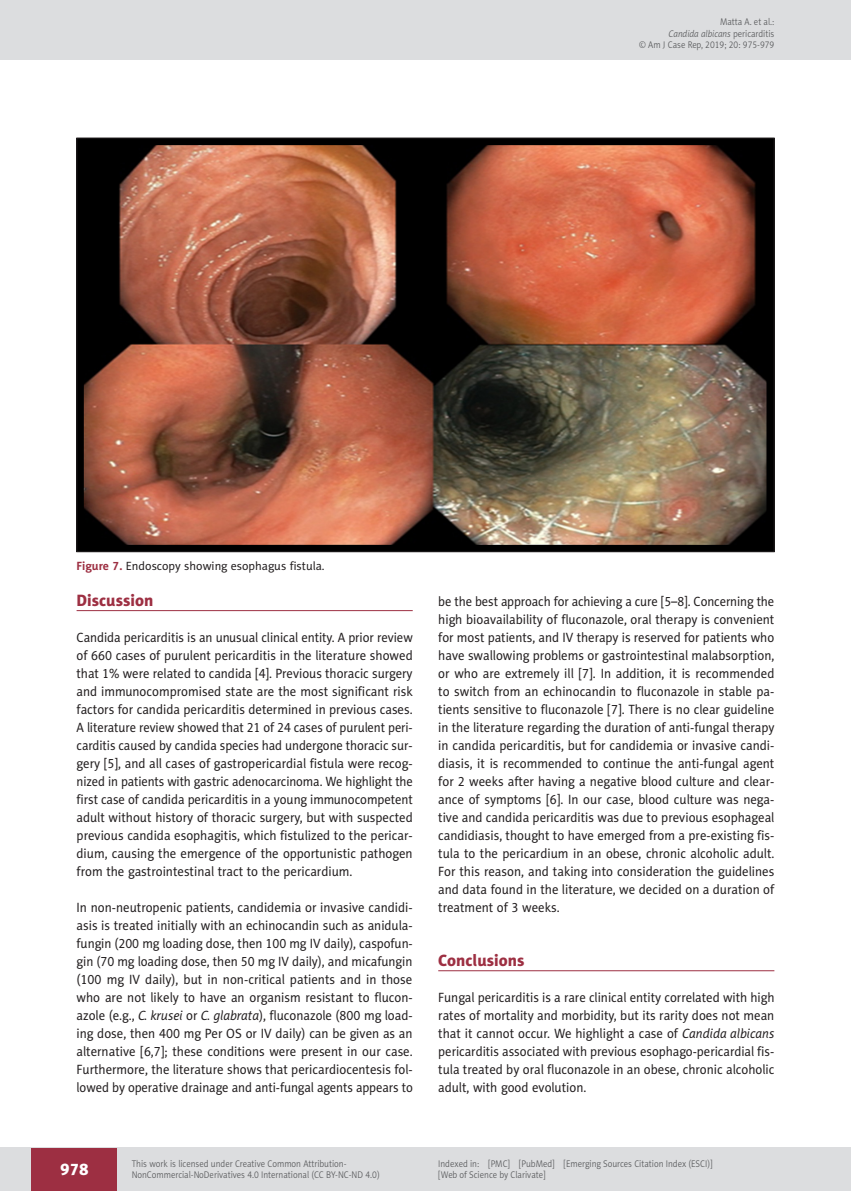
<style>
.page{position:relative;width:851px;height:1191px;background:#fff}
.page>*{position:absolute;margin:0;border:0;box-sizing:border-box;transform-origin:0 0}
.AJCR_Headline_1{font:16.5px "Naomi Sans EFN Heavy";color:#9d2f42}
.t1{font:16.5px "Naomi Sans EFN Heavy";color:#fff}
.AJCR_Body{font:13.5px/18px "Naomi Sans EFN";color:#231f20;text-align:justify;scale:.93 1}
.AJCR_Body-2{font:13.5px/18px "Naomi Sans EFN";color:#231f20;text-align:justify;scale:.95 1}
.AJCR_Body-3{font:13.5px/18px "Naomi Sans EFN";color:#231f20;text-align:justify;scale:.94 1}
.AJCR_Rycina_tytul{font:12px "Naomi Sans EFN";color:#231f20}
.t2{font:9.75px/11.2px "Naomi Sans EFN Light";color:#57585a;scale:.9 1}
.s1{font-style:italic}
.s2{font-weight:700;color:#9d2f42}
</style>
<div class="page">
<hr style="left:77px;top:610px;width:335px;height:1px;background:#9d2f42">
<img style="left:79px;top:140px;width:693px;height:410px">
<hr style="left:438px;top:970px;width:336px;height:1px;background:#9d2f42">
<div style="left:0;top:1148px;width:850px;height:43px;background:#dcdddf"></div>
<div style="left:32px;top:1147px;width:85px;height:43px;background:#9d2f42"></div>
<div style="left:0;top:0;width:850px;height:60px;background:#dcdddf"></div>
<hr style="left:850px;top:0;width:1px;height:60px;background:#dcdddf">
<p class="t2" style="left:639px;top:16px;width:152px;text-align:right">Matta A. et al.:<br><span class="s1">Candida albicans</span> pericarditis<br>© Am J Case Rep, 2019; 20: 975-979</p>
<p class="AJCR_Rycina_tytul" style="left:77px;top:559px;width:249px"><span class="s2">Figure 7.</span> Endoscopy showing esophagus fistula.</p>
<p class="AJCR_Headline_1" style="left:77px;top:590px;width:78px">Discussion</p>
<p class="AJCR_Body-3" style="left:77px;top:628px;width:359px">Candida pericarditis is an unusual clinical entity. A prior review of 660 cases of purulent pericarditis in the literature showed that 1% were related to candida [4]. Previous thoracic surgery and immunocompromised state are the most significant risk factors for candida pericarditis determined in previous cases.<br>A literature review showed that 21 of 24 cases of purulent peri&shy;carditis caused by candida species had undergone thoracic sur&shy;gery [5], and all cases of gastropericardial fistula were recog&shy;nized in patients with gastric adenocarcinoma. We highlight the first case of candida pericarditis in a young immunocompetent adult without history of thoracic surgery, but with suspected previous candida esophagitis, which fistulized to the pericar&shy;dium, causing the emergence of the opportunistic pathogen from the gastrointestinal tract to the pericardium.</p>
<p class="AJCR_Body-2" style="left:77px;top:898px;width:355px">In non-neutropenic patients, candidemia or invasive candidi&shy;asis is treated initially with an echinocandin such as anidula&shy;fungin (200 mg loading dose, then 100 mg IV daily), caspofun&shy;gin (70 mg loading dose, then 50 mg IV daily), and micafungin (100 mg IV daily), but in non-critical patients and in those who are not likely to have an organism resistant to flucon&shy;azole (e.g., <span class="s1">C. krusei</span> or <span class="s1">C. glabrata</span>), fluconazole (800 mg load&shy;ing dose, then 400 mg Per OS or IV daily) can be given as an alternative [6,7]; these conditions were present in our case.<br>Furthermore, the literature shows that pericardiocentesis fol&shy;lowed by operative drainage and anti-fungal agents appears to</p>
<p class="AJCR_Body" style="left:438px;top:592px;width:363px">be the best approach for achieving a cure [5–8]. Concerning the high bioavailability of fluconazole, oral therapy is convenient for most patients, and IV therapy is reserved for patients who have swallowing problems or gastrointestinal malabsorption, or who are extremely ill [7]. In addition, it is recommended to switch from an echinocandin to fluconazole in stable pa&shy;tients sensitive to fluconazole [7]. There is no clear guideline in the literature regarding the duration of anti-fungal therapy in candida pericarditis, but for candidemia or invasive candi&shy;diasis, it is recommended to continue the anti-fungal agent for 2 weeks after having a negative blood culture and clear&shy;ance of symptoms [6]. In our case, blood culture was nega&shy;tive and candida pericarditis was due to previous esophageal candidiasis, thought to have emerged from a pre-existing fis&shy;tula to the pericardium in an obese, chronic alcoholic adult.<br>For this reason, and taking into consideration the guidelines and data found in the literature, we decided on a duration of treatment of 3 weeks.</p>
<p class="AJCR_Headline_1" style="left:438px;top:950px;width:88px">Conclusions</p>
<p class="AJCR_Body-2" style="left:438px;top:988px;width:355px">Fungal pericarditis is a rare clinical entity correlated with high rates of mortality and morbidity, but its rarity does not mean that it cannot occur. We highlight a case of <span class="s1">Candida albicans </span>pericarditis associated with previous esophago-pericardial fis&shy;tula treated by oral fluconazole in an obese, chronic alcoholic adult, with good evolution.</p>
<p class="t1" style="left:60px;top:1159px;width:30px">978</p>
<p class="t2" style="left:132px;top:1158px;width:277px">This work is licensed under Creative Common Attribution-<br>NonCommercial-NoDerivatives 4.0 International (CC BY-NC-ND 4.0)</p>
<p class="t2" style="left:438px;top:1158px;width:306px">Indexed in: [PMC] [PubMed] [Emerging Sources Citation Index (ESCI)] [Web of Science by Clarivate]</p>
</div>
